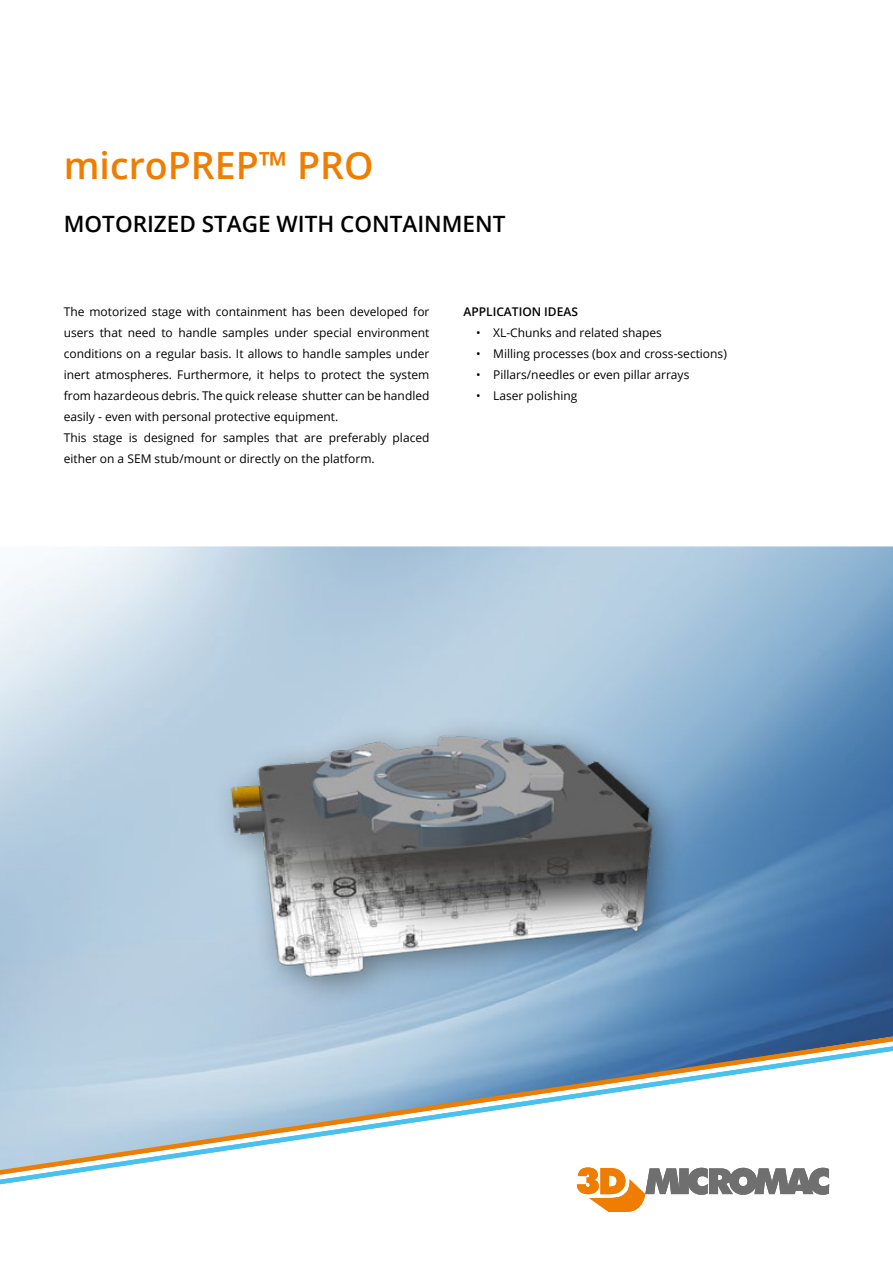
<style>
.page{position:relative;width:893px;height:1263px;background:#fff}
.page>*{position:absolute;margin:0;border:0;box-sizing:border-box;transform-origin:0 0}
.t1{font:600 37.5px "Open Sans";color:#ef7d00}
.t2{font:600 22.5px "Open Sans";color:#000}
.t3{font:12px/21px "Open Sans";color:#000}
.t4{font:600 12px "Open Sans";color:#000}
</style>
<div class="page">
<img style="left:0;top:546px;width:893px;height:484px">
<svg style="left:579px;top:1191px;width:250px;height:21px"></svg>
<svg style="left:0;top:1039px;width:893px;height:152px"></svg>
<img style="left:0;top:588px;width:887px;height:515px">
<h1 class="t1" style="left:64px;top:140px;width:311px">microPREP™ PRO</h1>
<h2 class="t2" style="left:64px;top:208px;width:443px">MOTORIZED STAGE WITH CONTAINMENT</h2>
<p class="t3" style="left:64px;top:301px;width:367px">The motorized stage with containment has been developed for users that need to handle samples under special environment conditions on a regular basis. It allows to handle samples under inert atmospheres. Furthermore, it helps to protect the system from hazardeous debris. The quick release shutter can be handled easily - even with personal protective equipment.<br>This stage is designed for samples that are preferably placed either on a SEM stub/mount or directly on the platform.</p>
<p class="t4" style="left:463px;top:303px;width:116px">APPLICATION IDEAS</p>
<p class="t3" style="left:476px;top:322px;width:187px">• XL-Chunks and related shapes</p>
<p class="t3" style="left:476px;top:343px;width:252px">• Milling processes (box and cross-sections)</p>
<p class="t3" style="left:476px;top:364px;width:215px">• Pillars/needles or even pillar arrays</p>
<p class="t3" style="left:476px;top:385px;width:103px">• Laser polishing</p>
</div>
